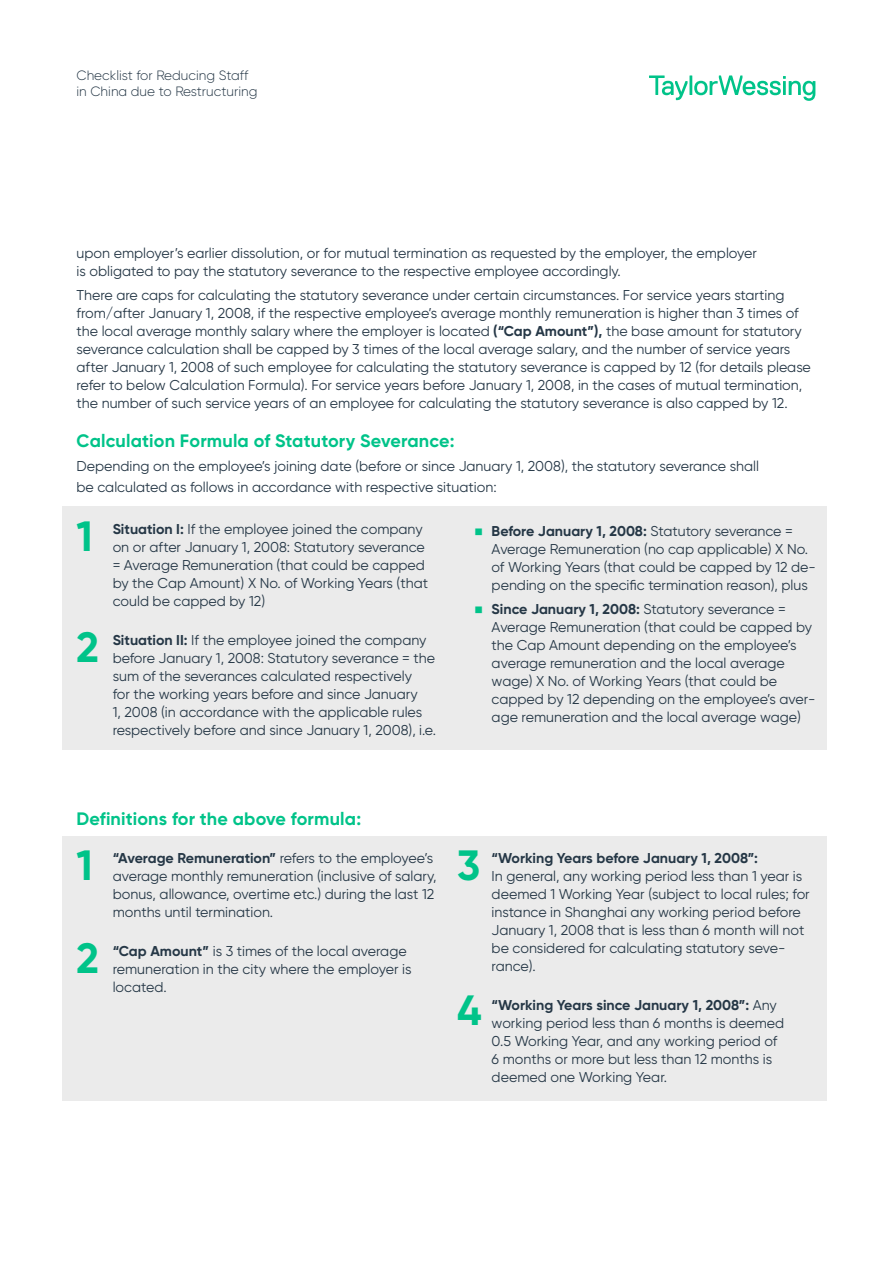
<style>
.page{position:relative;width:893px;height:1263px;background:#fff}
.page>*{position:absolute;margin:0;border:0;box-sizing:border-box;transform-origin:0 0}
.Headline_Grad_3{font:700 42.3px "Gilroy";color:#00c389}
.Headline_Grad_3-2{font:700 18px "Gilroy";letter-spacing:.01em;color:#00c389}
.Body_text{font:14.25px/18px "Gilroy";color:#253746}
.Headline_Grad_3-3{font:14.25px/18px "Gilroy";color:#253746}
.Kolumnentitel{font:300 13.5px/16.5px "Gilroy";color:#253746}
.s1{font-weight:700}
.s2{color:#00c389}
</style>
<div class="page">
<div style="left:63px;top:506px;width:764px;height:244px;background:#ebebeb"></div>
<div style="left:63px;top:837px;width:764px;height:264px;background:#ebebeb"></div>
<svg style="left:649px;top:75px;width:166px;height:26px"></svg>
<p class="Kolumnentitel" style="left:77px;top:67px;width:182px">Checklist for Reducing Staff in China due to Restructuring</p>
<p class="Body_text" style="left:77px;top:244px;width:682px">upon employer’s earlier dissolution, or for mutual termination as requested by the employer, the employer is obligated to pay the statutory severance to the respective employee accordingly.</p>
<p class="Body_text" style="left:77px;top:286px;width:736px">There are caps for calculating the statutory severance under certain circumstances. For service years starting from/after January 1, 2008, if the respective employee’s average monthly remuneration is higher than 3 times of the local average monthly salary where the employer is located <span class="s1">(“Cap Amount”),</span> the base amount for statutory severance calculation shall be capped by 3 times of the local average salary, and the number of service years after January 1, 2008 of such employee for calculating the statutory severance is capped by 12 (for details please refer to below Calculation Formula). For service years before January 1, 2008, in the cases of mutual termination, the number of such service years of an employee for calculating the statutory severance is also capped by 12.</p>
<p class="Headline_Grad_3-2" style="left:77px;top:429px;width:380px">Calculation Formula of Statutory Severance:</p>
<p class="Body_text" style="left:77px;top:455px;width:684px;line-height:21px">Depending on the employee’s joining date (before or since January 1, 2008), the statutory severance shall be calculated as follows in accordance with respective situation:</p>
<p class="Headline_Grad_3" style="left:77px;top:510px;width:18px">1</p>
<p class="Headline_Grad_3" style="left:77px;top:620px;width:24px">2</p>
<p class="Headline_Grad_3-3" style="left:113px;top:520px;width:317px"><span class="s1">Situation I:</span> If the employee joined the company on or after January 1, 2008: Statutory severance = Average Remuneration (that could be capped by the Cap Amount) X No. of Working Years (that could be capped by 12)</p>
<p class="Headline_Grad_3-3" style="left:113px;top:630px;width:325px"><span class="s1">Situation II:</span> If the employee joined the company before January 1, 2008: Statutory severance = the sum of the severances calculated respectively<br>for the working years before and since January<br>1, 2008 (in accordance with the applicable rules respectively before and since January 1, 2008), i.e.</p>
<p class="Headline_Grad_3-2" style="left:77px;top:807px;width:286px">Definitions for the above formula:</p>
<p class="Body_text" style="left:492px;top:521px;width:326px;text-indent:-17px"><span class="s2">■</span> <span class="s1">Before January 1, 2008:</span> Statutory severance = Average Remuneration (no cap applicable) X No. of Working Years (that could be capped by 12 de&shy;pending on the specific termination reason), plus</p>
<p class="Body_text" style="left:492px;top:599px;width:325px;text-indent:-17px"><span class="s2">■</span> <span class="s1">Since January 1, 2008:</span> Statutory severance = Average Remuneration (that could be capped by the Cap Amount depending on the employee’s average remuneration and the local average wage) X No. of Working Years (that could be capped by 12 depending on the employee’s aver&shy;age remuneration and the local average wage)</p>
<p class="Headline_Grad_3" style="left:77px;top:839px;width:18px">1</p>
<p class="Headline_Grad_3" style="left:457px;top:839px;width:25px">3</p>
<p class="Headline_Grad_3-3" style="left:113px;top:849px;width:325px"><span class="s1">“Average Remuneration”</span> refers to the employee’s average monthly remuneration (inclusive of salary, bonus, allowance, overtime etc.) during the last 12 months until termination.</p>
<p class="Headline_Grad_3-3" style="left:113px;top:941px;width:300px"><span class="s1">“Cap Amount”</span> is 3 times of the local average remuneration in the city where the employer is located.</p>
<p class="Headline_Grad_3" style="left:77px;top:931px;width:24px">2</p>
<p class="Headline_Grad_3" style="left:457px;top:984px;width:26px">4</p>
<p class="Headline_Grad_3-3" style="left:492px;top:849px;width:320px"><span class="s1">“Working Years before January 1, 2008”:<br></span>In general, any working period less than 1 year is deemed 1 Working Year (subject to local rules; for instance in Shanghai any working period before January 1, 2008 that is less than 6 month will not be considered for calculating statutory seve&shy;rance).</p>
<p class="Headline_Grad_3-3" style="left:492px;top:995px;width:294px"><span class="s1">“Working Years since January 1, 2008”:</span> Any working period less than 6 months is deemed 0.5 Working Year, and any working period of 6 months or more but less than 12 months is deemed one Working Year.</p>
</div>
